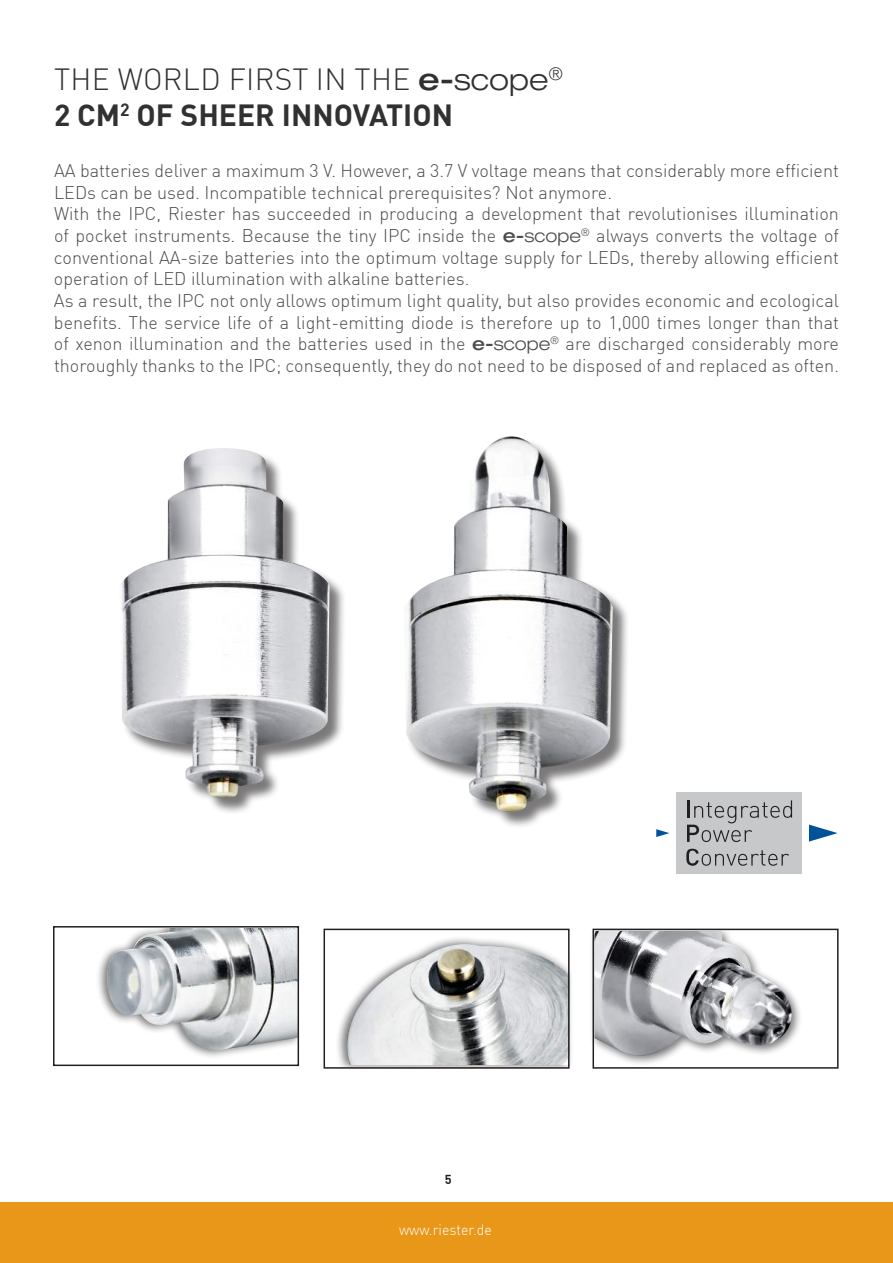
<style>
.page{position:relative;width:893px;height:1263px;background:#fff}
.page>*{position:absolute;margin:0;border:0;box-sizing:border-box;transform-origin:0 0}
.t1{font:700 30px/36px "DIN Pro";color:#323032}
.t2{font:300 18px/21.6px "DIN Pro";color:#4c4c4e}
.t3{font:300 15px "DIN Pro";color:#fff;scale:.95 1}
.t4{font:700 12.75px "DIN Pro";color:#221f1f}
.s1{font-weight:300}
.s2{font-family:"Helvetica Neue LT Pro";font-weight:500;font-stretch:expanded}
.s3{font-family:"Helvetica Neue LT Pro";font-weight:300;font-stretch:expanded}
.s4{font-family:"Helvetica Neue LT Pro";font-stretch:expanded}
</style>
<div class="page">
<div style="left:0;top:1202px;width:893px;height:61px;background:#e89718"></div>
<div style="left:121px;top:449px;width:225px;height:367px;background:#221f1f;opacity:.6"></div>
<img style="left:121px;top:448px;width:209px;height:352px">
<div style="left:405px;top:437px;width:225px;height:392px;background:#221f1f;opacity:.6"></div>
<img style="left:405px;top:436px;width:208px;height:377px">
<svg style="left:656px;top:829px;width:13px;height:8px"></svg>
<svg style="left:809px;top:825px;width:29px;height:16px"></svg>
<div style="left:677px;top:792px;width:125px;height:82px;background:#c6c8ca"></div>
<svg style="left:687px;top:800px;width:105px;height:42px"></svg>
<svg style="left:686px;top:849px;width:103px;height:17px"></svg>
<div style="left:335px;top:935px;width:238px;height:138px;background:#221f1f;opacity:.6"></div>
<img style="left:345px;top:944px;width:222px;height:121px">
<div style="left:95px;top:920px;width:208px;height:140px;background:#221f1f;opacity:.6"></div>
<img style="left:107px;top:929px;width:189px;height:121px">
<div style="left:589px;top:926px;width:214px;height:141px;background:#221f1f;opacity:.6"></div>
<img style="left:595px;top:932px;width:197px;height:123px">
<div style="left:0;top:1069px;width:893px;height:46px;background:#fff"></div>
<div style="left:0;top:887px;width:893px;height:41px;background:#fff"></div>
<div style="left:299px;top:889px;width:27px;height:191px;background:#fff"></div>
<div style="left:592px;top:929px;width:247px;height:140px;border:2px solid #221f1f"></div>
<div style="left:324px;top:929px;width:246px;height:140px;border:2px solid #221f1f"></div>
<div style="left:53px;top:926px;width:246px;height:140px;border:2px solid #221f1f"></div>
<h1 class="t1" style="left:54px;top:63px;width:510px"><span class="s1">THE WORLD FIRST IN THE</span> <span class="s2">e-</span><span class="s3">scope</span><sup>®<br></sup>2 CM<sup>2</sup> OF SHEER INNOVATION</h1>
<p class="t2" style="left:54px;top:159px;width:787px">AA batteries deliver a maximum 3 V. However, a 3.7 V voltage means that considerably more efficient LEDs can be used. Incompatible technical prerequisites? Not anymore.<br>With the IPC, Riester has succeeded in producing a development that revolutionises illumination of pocket instruments. Because the tiny IPC inside the <span class="s2">e-</span><span class="s4">scope</span><sup>®</sup> always converts the voltage of conventional AA-size batteries into the optimum voltage supply for LEDs, thereby allowing efficient operation of LED illumination with alkaline batteries.<br>As a result, the IPC not only allows optimum light quality, but also provides economic and ecological benefits. The service life of a light-emitting diode is therefore up to 1,000 times longer than that of xenon illumination and the batteries used in the <span class="s2">e-</span><span class="s4">scope</span><sup>®</sup> are discharged considerably more thoroughly thanks to the IPC; consequently, they do not need to be disposed of and replaced as often.</p>
<p class="t4" style="left:445px;top:1174px;width:8px">5</p>
<p class="t3" style="left:399px;top:1221px;width:99px">www.riester.de</p>
</div>
